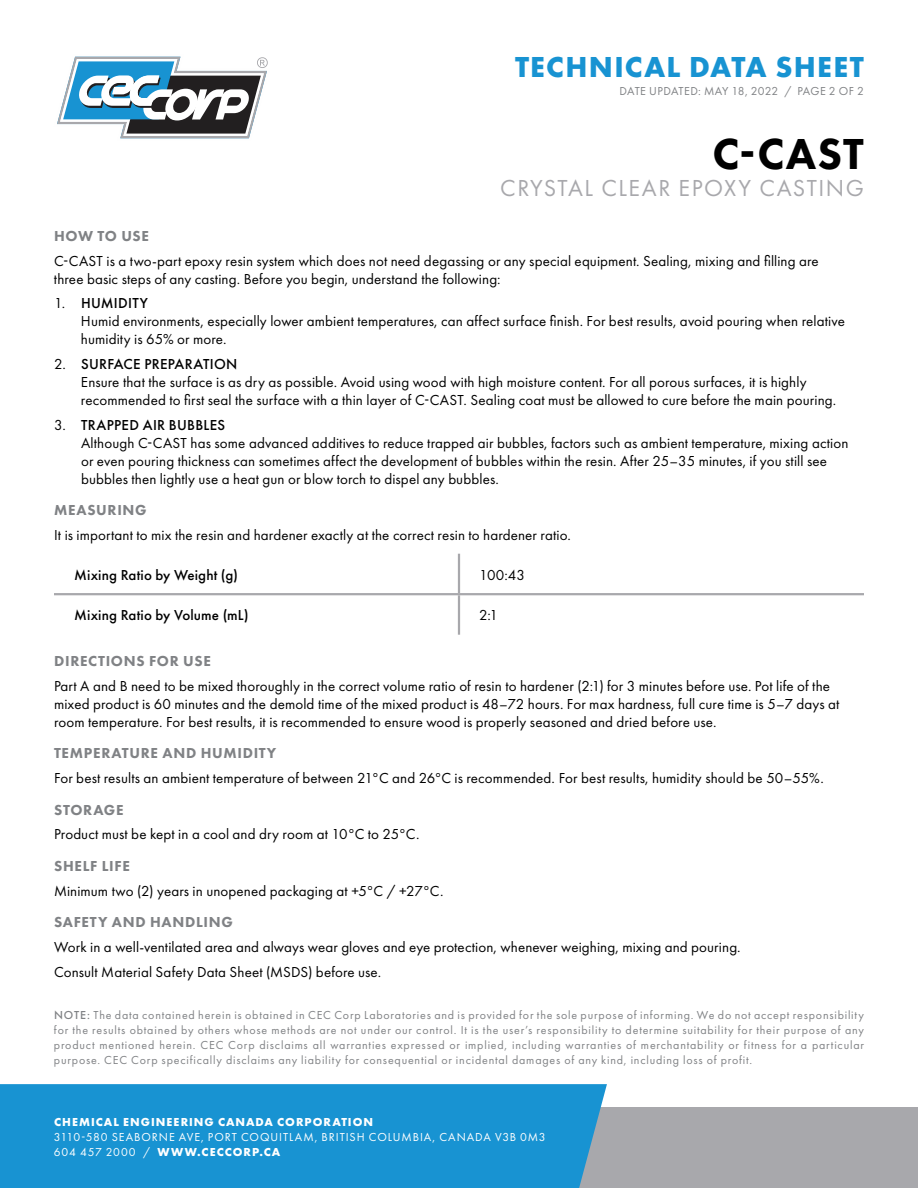
<style>
.page{position:relative;width:918px;height:1188px;background:#fff}
.page>*{position:absolute;margin:0;border:0;box-sizing:border-box;transform-origin:0 0}
.t1{font:800 45px "Futura PT";color:#000}
.t2{font:700 30px "Futura PT";letter-spacing:.045em;color:#1893d2}
.t3{font:24px "Futura PT";letter-spacing:.06em;color:#a8a8ac}
.t4{font:15px/18px "Futura PT";letter-spacing:.01em;color:#000}
.t5{font:800 15px "Futura PT";letter-spacing:.045em;color:#808285}
.t6{font:500 15px "Futura PT";letter-spacing:.01em;color:#000}
.t7{font:12px/15px "Futura PT";letter-spacing:.065em;color:#808285;text-align:justify}
.t8{font:12px/15px "Futura PT";letter-spacing:.075em;color:#fff}
.t9{font:700 12px "Futura PT";letter-spacing:.085em;color:#fff}
.t10{font:12px "Futura PT";letter-spacing:.015em;color:#808285}
.s1{font-weight:500}
.s2{font-weight:700}
</style>
<div class="page">
<div style="left:366px;top:1107px;width:552px;height:81px;background:#a8a8ac"></div>
<div style="left:0;top:1084px;width:607px;height:104px;background:#1893d2"></div>
<svg style="left:57px;top:56px;width:211px;height:83px"></svg>
<hr style="left:458px;top:554px;width:2px;height:39px;background:#a8a8ac">
<hr style="left:54px;top:593px;width:405px;height:2px;background:#a8a8ac">
<hr style="left:459px;top:593px;width:405px;height:2px;background:#a8a8ac">
<hr style="left:458px;top:595px;width:2px;height:40px;background:#a8a8ac">
<h2 class="t2" style="left:515px;top:48px;width:350px">TECHNICAL DATA SHEET</h2>
<p class="t10" style="left:620px;top:84px;width:246px">DATE UPDATED: May 18, 2022 / PAGE 2 OF 2</p>
<h1 class="t1" style="left:713px;top:126px;width:153px">C-CAST</h1>
<h3 class="t3" style="left:500px;top:174px;width:365px">CRYSTAL CLEAR EPOXY CASTING</h3>
<p class="t5" style="left:54px;top:227px;width:97px">HOW TO USE</p>
<p class="t4" style="left:54px;top:252px;width:766px">C-CAST is a two-part epoxy resin system which does not need degassing or any special equipment. Sealing, mixing and filling are three basic steps of any casting. Before you begin, understand the following:</p>
<p class="t4" style="left:81px;top:294px;width:766px;text-indent:-27px">1. <span class="s1">HUMIDITY<br></span>Humid environments, especially lower ambient temperatures, can affect surface finish. For best results, avoid pouring when relative humidity is 65% or more.</p>
<p class="t4" style="left:81px;top:355px;width:757px;text-indent:-27px">2. <span class="s1">SURFACE PREPARATION<br></span>Ensure that the surface is as dry as possible. Avoid using wood with high moisture content. For all porous surfaces, it is highly recommended to first seal the surface with a thin layer of C-CAST. Sealing coat must be allowed to cure before the main pouring.</p>
<p class="t4" style="left:81px;top:416px;width:769px;text-indent:-27px">3. <span class="s1">TRAPPED AIR BUBBLES<br></span>Although C-CAST has some advanced additives to reduce trapped air bubbles, factors such as ambient temperature, mixing action or even pouring thickness can sometimes affect the development of bubbles within the resin. After 25–35 minutes, if you still see bubbles then lightly use a heat gun or blow torch to dispel any bubbles.</p>
<p class="t5" style="left:54px;top:501px;width:94px">MEASURING</p>
<p class="t4" style="left:54px;top:526px;width:518px">It is important to mix the resin and hardener exactly at the correct resin to hardener ratio.</p>
<p class="t6" style="left:74px;top:566px;width:165px">Mixing Ratio by Weight (g)</p>
<p class="t4" style="left:479px;top:566px;width:47px">100:43</p>
<p class="t6" style="left:74px;top:606px;width:176px">Mixing Ratio by Volume (mL)</p>
<p class="t4" style="left:479px;top:606px;width:20px">2:1</p>
<p class="t5" style="left:54px;top:652px;width:158px">DIRECTIONS FOR USE</p>
<p class="t4" style="left:54px;top:677px;width:787px">Part A and B need to be mixed thoroughly in the correct volume ratio of resin to hardener (2:1) for 3 minutes before use. Pot life of the mixed product is 60 minutes and the demold time of the mixed product is 48–72 hours. For max hardness, full cure time is 5–7 days at room temperature. For best results, it is recommended to ensure wood is properly seasoned and dried before use.</p>
<p class="t5" style="left:54px;top:744px;width:224px">TEMPERATURE AND HUMIDITY</p>
<p class="t4" style="left:54px;top:769px;width:771px">For best results an ambient temperature of between 21°C and 26°C is recommended. For best results, humidity should be 50–55%.</p>
<p class="t5" style="left:54px;top:800px;width:71px">STORAGE</p>
<p class="t4" style="left:54px;top:825px;width:367px">Product must be kept in a cool and dry room at 10°C to 25°C.</p>
<p class="t5" style="left:54px;top:857px;width:77px">SHELF LIFE</p>
<p class="t4" style="left:54px;top:882px;width:391px">Minimum two (2) years in unopened packaging at +5°C / +27°C.</p>
<p class="t5" style="left:54px;top:913px;width:180px">SAFETY AND HANDLING</p>
<p class="t4" style="left:54px;top:935px;width:688px;line-height:24.8px">Work in a well-ventilated area and always wear gloves and eye protection, whenever weighing, mixing and pouring.<br>Consult Material Safety Data Sheet (MSDS) before use.</p>
<p class="t7" style="left:54px;top:1007px;width:811px"><span class="s1">NOTE:</span> The data contained herein is obtained in CEC Corp Laboratories and is provided for the sole purpose of informing. We do not accept responsibility for the results obtained by others whose methods are not under our control. It is the user’s responsibility to determine suitability for their purpose of any product mentioned herein. CEC Corp disclaims all warranties expressed or implied, including warranties of merchantability or fitness for a particular purpose. CEC Corp specifically disclaims any liability for consequential or incidental damages of any kind, including loss of profit.</p>
<p class="t9" style="left:54px;top:1114px;width:321px">CHEMICAL ENGINEERING CANADA CORPORATION</p>
<p class="t8" style="left:54px;top:1129px;width:493px">3110-580 SEABORNE AVE, PORT COQUITLAM, BRITISH COLUMBIA, CANADA V3B 0M3<br>604 457 2000 / <span class="s2">WWW.CECCORP.CA</span></p>
</div>
